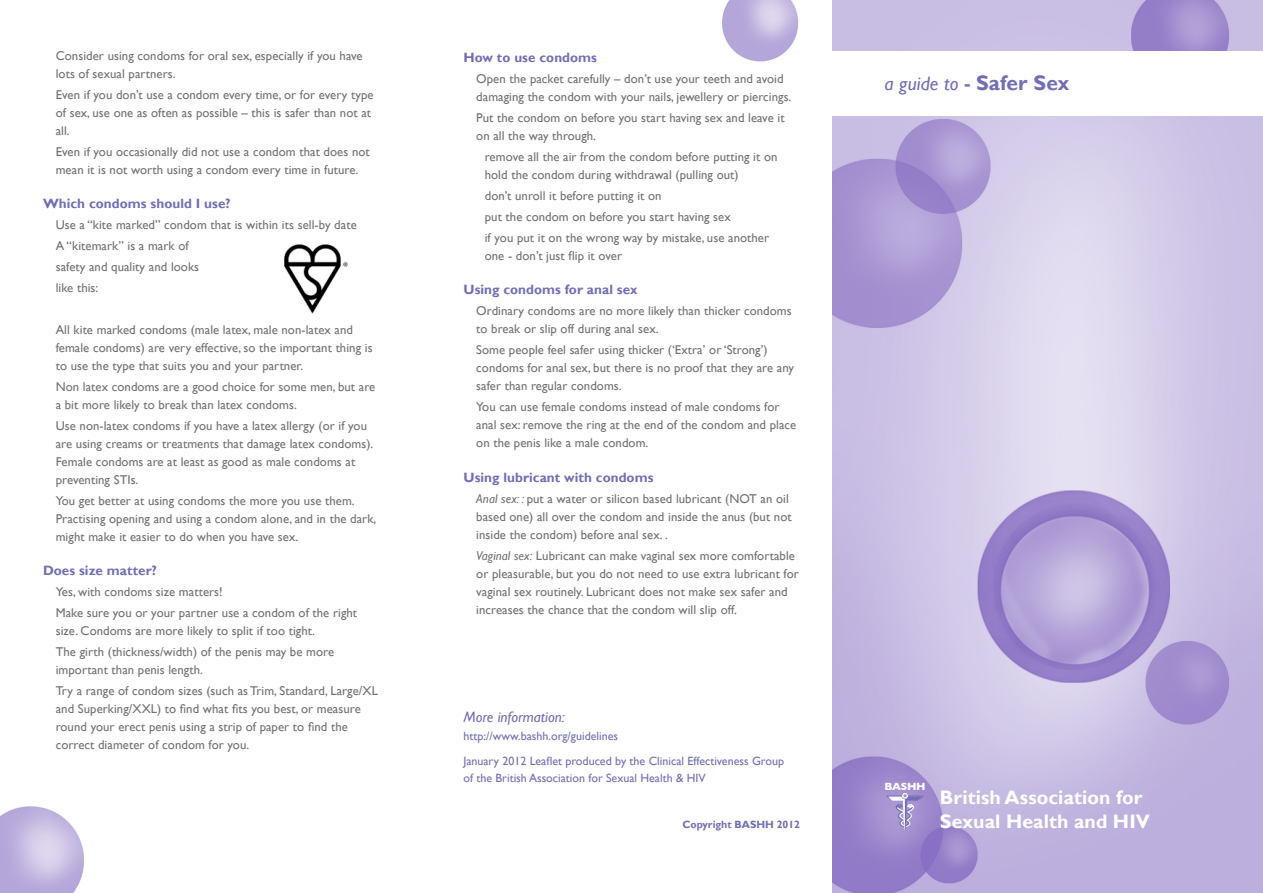
<style>
.page{position:relative;width:1263px;height:893px;background:#fff}
.page>*{position:absolute;margin:0;border:0;box-sizing:border-box;transform-origin:0 0}
.t1{font:700 19.5px "Gill Sans";letter-spacing:.005em;color:#fff}
.t2{font:italic 19.5px "Gill Sans";letter-spacing:.005em;color:#716eb3}
.t3{font:italic 15px "Gill Sans";color:#716eb3}
.t4{font:700 13.5px "Gill Sans";letter-spacing:.005em;color:#716eb3}
.t5{font:12.75px/18px "Gill Sans";letter-spacing:.005em;color:#717074}
.t6{font:12px "Gill Sans";color:#716eb3}
.t7{font:700 10.65px "Gill Sans";letter-spacing:-.02em;color:#fff}
.t8{font:700 10.5px "Gill Sans";color:#716eb3}
.s1{font-style:italic}
.s2{font-weight:700;font-style:normal}
.s3{font-weight:700;font-style:normal;font-size:21px}
</style>
<div class="page">
<img style="left:0;top:806px;width:84px;height:87px">
<img style="left:722px;top:0;width:77px;height:62px">
<img style="left:833px;top:0;width:430px;height:893px">
<div style="left:833px;top:51px;width:430px;height:65px;background:#fff"></div>
<svg style="left:886px;top:793px;width:38px;height:37px"></svg>
<img style="left:284px;top:244px;width:64px;height:70px">
<p class="t5" style="left:56px;top:47px;width:308px">Consider using condoms for oral sex, especially if you have lots of sexual partners.</p>
<p class="t5" style="left:56px;top:86px;width:319px">Even if you don’t use a condom every time, or for every type of sex, use one as often as possible – this is safer than not at all.</p>
<p class="t5" style="left:56px;top:143px;width:316px">Even if you occasionally did not use a condom that does not mean it is not worth using a condom every time in future.</p>
<p class="t4" style="left:43px;top:195px;width:189px">Which condoms should I use?</p>
<p class="t5" style="left:56px;top:216px;width:303px">Use a “kite marked” condom that is within its sell-by date</p>
<p class="t5" style="left:56px;top:237px;width:134px">A “kitemark” is a mark of</p>
<p class="t5" style="left:56px;top:258px;width:145px">safety and quality and looks</p>
<p class="t5" style="left:56px;top:279px;width:44px">like this:</p>
<p class="t5" style="left:56px;top:321px;width:318px">All kite marked condoms (male latex, male non-latex and female condoms) are very effective, so the important thing is to use the type that suits you and your partner.</p>
<p class="t5" style="left:56px;top:378px;width:321px">Non latex condoms are a good choice for some men, but are a bit more likely to break than latex condoms.</p>
<p class="t5" style="left:56px;top:417px;width:319px">Use non-latex condoms if you have a latex allergy (or if you are using creams or treatments that damage latex condoms).</p>
<p class="t5" style="left:56px;top:453px;width:301px">Female condoms are at least as good as male condoms at preventing STIs.</p>
<p class="t5" style="left:56px;top:492px;width:300px">You get better at using condoms the more you use them.</p>
<p class="t5" style="left:56px;top:510px;width:322px">Practising opening and using a condom alone, and in the dark, might make it easier to do when you have sex.</p>
<p class="t4" style="left:43px;top:563px;width:115px">Does size matter?</p>
<p class="t5" style="left:56px;top:583px;width:168px">Yes, with condoms size matters!</p>
<p class="t5" style="left:56px;top:604px;width:303px">Make sure you or your partner use a condom of the right size. Condoms are more likely to split if too tight.</p>
<p class="t5" style="left:56px;top:643px;width:280px">The girth (thickness/width) of the penis may be more important than penis length.</p>
<p class="t5" style="left:56px;top:682px;width:324px">Try a range of condom sizes (such as Trim, Standard, Large/XL and Superking/XXL) to find what fits you best, or measure round your erect penis using a strip of paper to find the correct diameter of condom for you.</p>
<p class="t4" style="left:463px;top:49px;width:135px">How to use condoms</p>
<p class="t5" style="left:476px;top:70px;width:317px">Open the packet carefully – don’t use your teeth and avoid damaging the condom with your nails, jewellery or piercings.</p>
<p class="t5" style="left:476px;top:109px;width:310px">Put the condom on before you start having sex and leave it on all the way through.</p>
<p class="t5" style="left:485px;top:148px;width:294px">remove all the air from the condom before putting it on</p>
<p class="t5" style="left:485px;top:166px;width:255px">hold the condom during withdrawal (pulling out)</p>
<p class="t5" style="left:485px;top:187px;width:178px">don’t unroll it before putting it on</p>
<p class="t5" style="left:485px;top:208px;width:247px">put the condom on before you start having sex</p>
<p class="t5" style="left:485px;top:229px;width:286px">if you put it on the wrong way by mistake, use another one - don’t just flip it over</p>
<p class="t4" style="left:463px;top:282px;width:176px">Using condoms for anal sex</p>
<p class="t5" style="left:476px;top:302px;width:317px">Ordinary condoms are no more likely than thicker condoms to break or slip off during anal sex.</p>
<p class="t5" style="left:476px;top:341px;width:319px">Some people feel safer using thicker (‘Extra’ or ‘Strong’) condoms for anal sex, but there is no proof that they are any safer than regular condoms.</p>
<p class="t5" style="left:476px;top:398px;width:322px">You can use female condoms instead of male condoms for anal sex: remove the ring at the end of the condom and place on the penis like a male condom.</p>
<p class="t4" style="left:463px;top:469px;width:191px">Using lubricant with condoms</p>
<p class="t5" style="left:476px;top:490px;width:317px"><span class="s1">Anal sex: :</span> put a water or silicon based lubricant (NOT an oil based one) all over the condom and inside the anus (but not inside the condom) before anal sex. .</p>
<p class="t5" style="left:476px;top:547px;width:324px"><span class="s1">Vaginal sex:</span> Lubricant can make vaginal sex more comfortable or pleasurable, but you do not need to use extra lubricant for vaginal sex routinely. Lubricant does not make sex safer and increases the chance that the condom will slip off.</p>
<p class="t3" style="left:463px;top:708px;width:103px">More information:</p>
<p class="t6" style="left:463px;top:729px;width:156px">http://www.bashh.org/guidelines</p>
<p class="t6" style="left:463px;top:754px;width:322px">January 2012 Leaflet produced by the Clinical Effectiveness Group</p>
<p class="t6" style="left:463px;top:771px;width:244px">of the British Association for Sexual Health &amp; HIV</p>
<p class="t8" style="left:682px;top:818px;width:119px">Copyright BASHH 2012</p>
<p class="t2" style="left:884px;top:72px;width:186px">a guide to <span class="s2">-</span> <span class="s3">Safer Sex</span></p>
<p class="t7" style="left:884px;top:780px;width:43px">BASHH</p>
<p class="t1" style="left:940px;top:785px;width:204px">British Association for</p>
<p class="t1" style="left:940px;top:809px;width:212px">Sexual Health and HIV</p>
</div>
